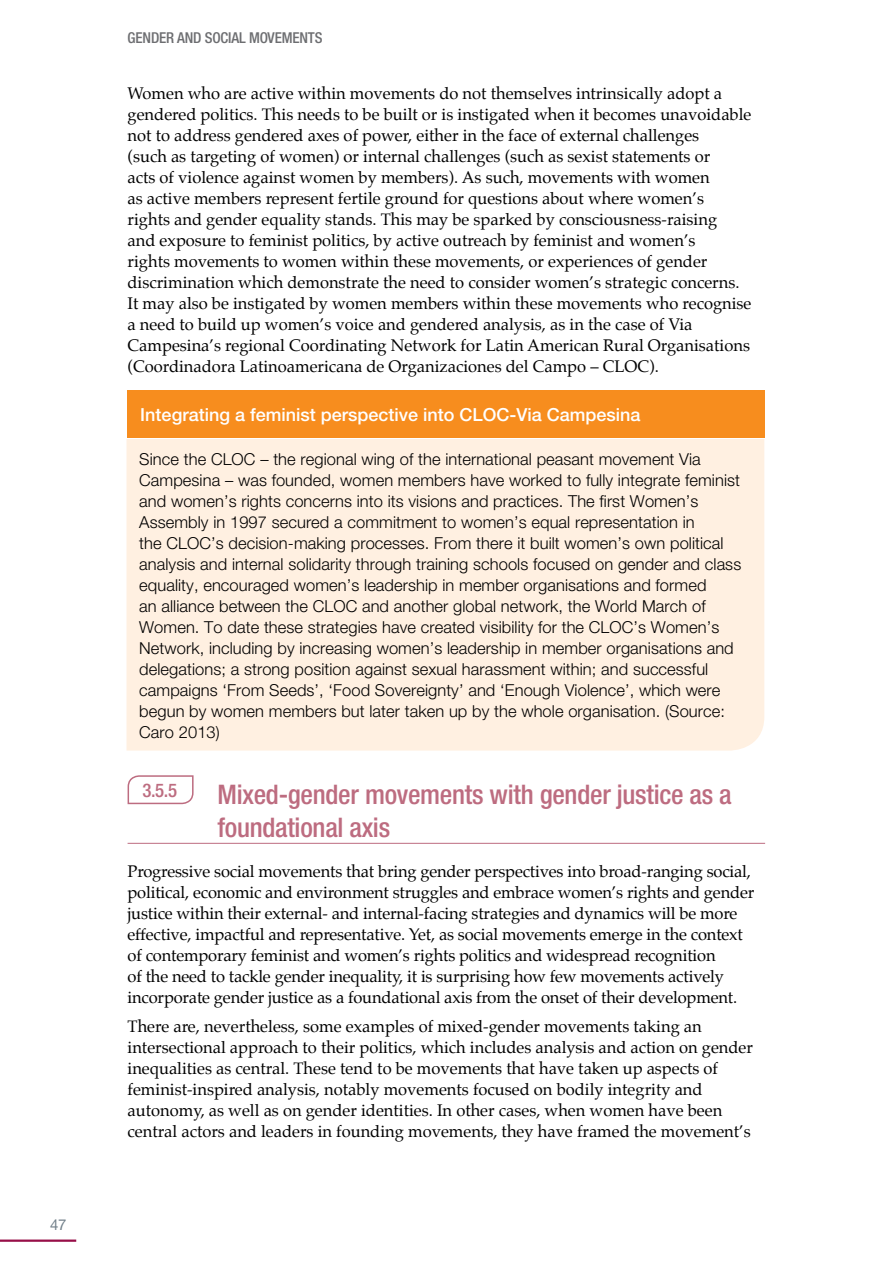
<style>
.page{position:relative;width:893px;height:1263px;background:#fff}
.page>*{position:absolute;margin:0;border:0;box-sizing:border-box;transform-origin:0 0}
.t1{font:500 condensed 27px/33px "Helvetica Neue";letter-spacing:-.01em;color:#bd6c80}
.t2{font:500 condensed 18.9px "Helvetica Neue";color:#bd6c80}
.t3{font:500 18px "Helvetica Neue";color:#fff}
.t4{font:16.5px/21px "Palatino";color:#000}
.t5{font:300 16.5px/21px "Helvetica Neue";letter-spacing:.005em;color:#000}
.t6{font:500 condensed 15px "Helvetica Neue";letter-spacing:-.01em;color:#6d6e71}
.t7{font:15px "Helvetica Neue";color:#72808a}
</style>
<div class="page">
<div style="left:126px;top:439px;width:638px;height:311px;background:#fff0e1"></div>
<div style="left:128px;top:391px;width:637px;height:47px;background:#f78d1e"></div>
<hr style="left:128px;top:843px;width:637px;height:1px;background:#bd6c80">
<svg style="left:127px;top:775px;width:67px;height:30px"></svg>
<hr style="left:0;top:1239px;width:76px;height:3px;background:#970e48">
<p class="t7" style="left:50px;top:1216px;width:18px">47</p>
<p class="t6" style="left:128px;top:29px;width:196px">Gender and social Movements</p>
<p class="t4" style="left:128px;top:82px;width:625px">Women who are active within movements do not themselves intrinsically adopt a gendered politics. This needs to be built or is instigated when it becomes unavoidable not to address gendered axes of power, either in the face of external challenges<br>(such as targeting of women) or internal challenges (such as sexist statements or<br>acts of violence against women by members). As such, movements with women<br>as active members represent fertile ground for questions about where women’s<br>rights and gender equality stands. This may be sparked by consciousness-raising<br>and exposure to feminist politics, by active outreach by feminist and women’s<br>rights movements to women within these movements, or experiences of gender discrimination which demonstrate the need to consider women’s strategic concerns.<br>It may also be instigated by women members within these movements who recognise a need to build up women’s voice and gendered analysis, as in the case of Via Campesina’s regional Coordinating Network for Latin American Rural Organisations (Coordinadora Latinoamericana de Organizaciones del Campo – CLOC).</p>
<p class="t3" style="left:140px;top:404px;width:502px">Integrating a feminist perspective into CLOC-Via Campesina</p>
<p class="t5" style="left:139px;top:448px;width:603px">Since the CLOC – the regional wing of the international peasant movement Via Campesina – was founded, women members have worked to fully integrate feminist and women’s rights concerns into its visions and practices. The first Women’s Assembly in 1997 secured a commitment to women’s equal representation in<br>the CLOC’s decision-making processes. From there it built women’s own political analysis and internal solidarity through training schools focused on gender and class equality, encouraged women’s leadership in member organisations and formed<br>an alliance between the CLOC and another global network, the World March of Women. To date these strategies have created visibility for the CLOC’s Women’s Network, including by increasing women’s leadership in member organisations and delegations; a strong position against sexual harassment within; and successful campaigns ‘From Seeds’, ‘Food Sovereignty’ and ‘Enough Violence’, which were begun by women members but later taken up by the whole organisation. (Source:<br>Caro 2013)</p>
<p class="t2" style="left:142px;top:779px;width:36px">3.5.5</p>
<h1 class="t1" style="left:218px;top:778px;width:516px">Mixed-gender movements with gender justice as a foundational axis</h1>
<p class="t4" style="left:128px;top:860px;width:628px">Progressive social movements that bring gender perspectives into broad-ranging social, political, economic and environment struggles and embrace women’s rights and gender justice within their external- and internal-facing strategies and dynamics will be more effective, impactful and representative. Yet, as social movements emerge in the context of contemporary feminist and women’s rights politics and widespread recognition<br>of the need to tackle gender inequality, it is surprising how few movements actively incorporate gender justice as a foundational axis from the onset of their development.</p>
<p class="t4" style="left:128px;top:1016px;width:627px">There are, nevertheless, some examples of mixed-gender movements taking an intersectional approach to their politics, which includes analysis and action on gender inequalities as central. These tend to be movements that have taken up aspects of feminist-inspired analysis, notably movements focused on bodily integrity and autonomy, as well as on gender identities. In other cases, when women have been central actors and leaders in founding movements, they have framed the movement’s</p>
</div>
